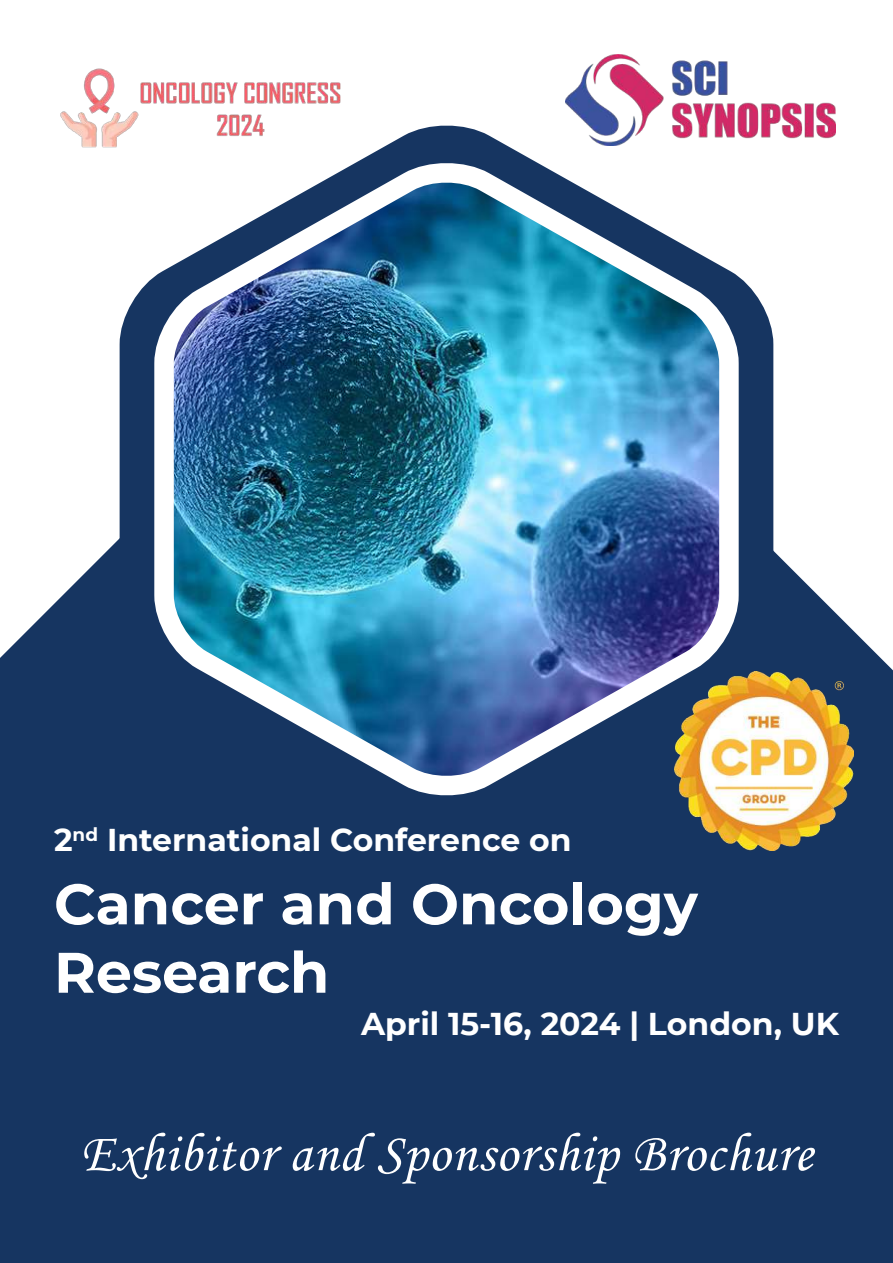
<style>
.page{position:relative;width:893px;height:1263px;background:#fff}
.page>*{position:absolute;margin:0;border:0;box-sizing:border-box;transform-origin:0 0}
.t1{font:700 57px/68.4px "Montserrat";color:#fff}
.t2{font:54.45px "Monotype Corsiva";letter-spacing:.02em;color:#fff}
.t3{font:700 31.5px "Montserrat";color:#fff}
</style>
<div class="page">
<div style="left:0;top:548px;width:893px;height:715px;background:#163561"></div>
<img style="left:566px;top:54px;width:270px;height:85px">
<svg style="left:110px;top:106px;width:673px;height:746px"></svg>
<img style="left:145px;top:143px;width:603px;height:672px">
<img style="left:60px;top:68px;width:285px;height:92px">
<img style="left:674px;top:672px;width:179px;height:179px">
<p class="t3" style="left:54px;top:817px;width:519px">2<sup>nd</sup> International Conference on</p>
<h1 class="t1" style="left:54px;top:867px;width:645px">Cancer and Oncology<br>Research</h1>
<p class="t3" style="left:361px;top:1001px;width:479px">April 15-16, 2024 | London, UK</p>
<h2 class="t2" style="left:81px;top:1120px;width:733px">Exhibitor and Sponsorship Brochure</h2>
</div>
